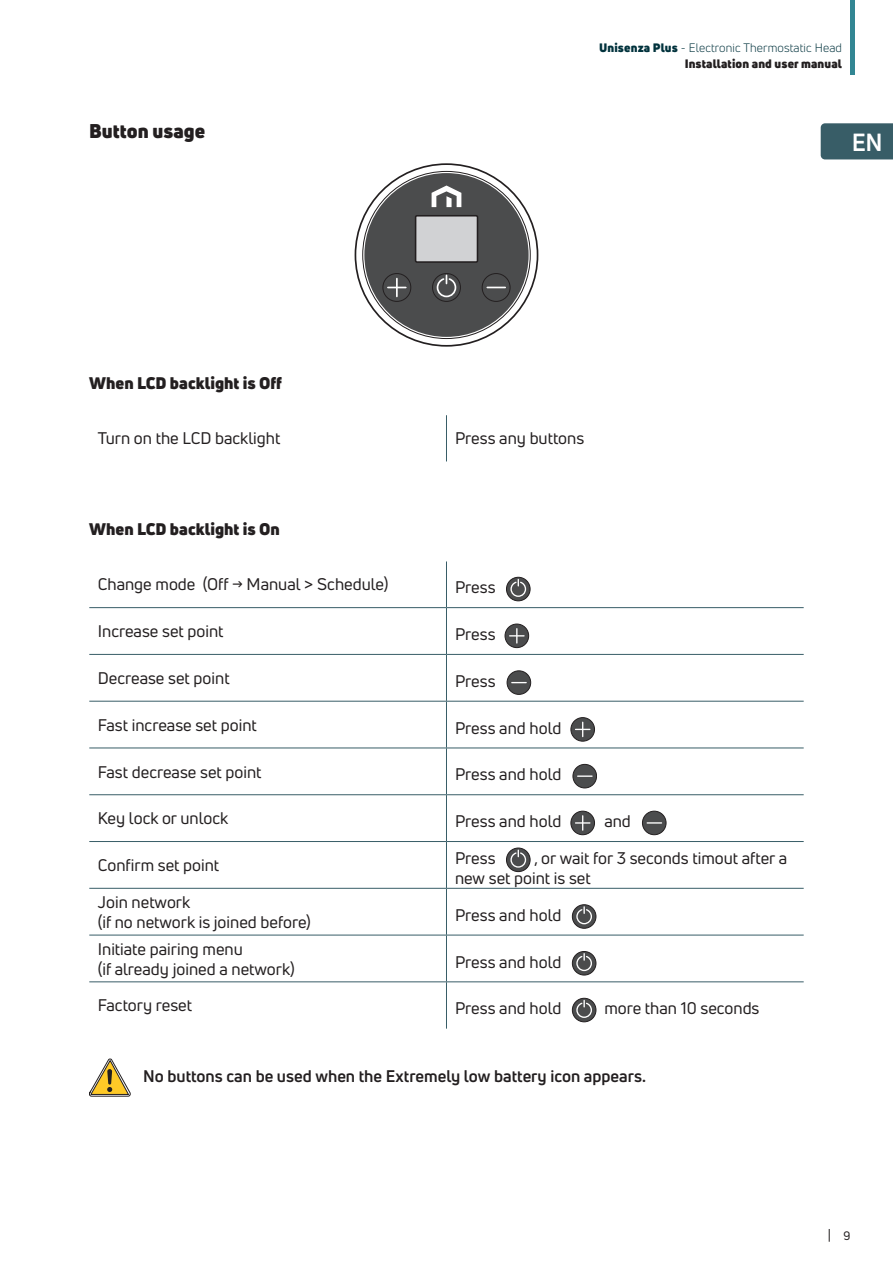
<style>
.page{position:relative;width:893px;height:1263px;background:#fff}
.page>*{position:absolute;margin:0;border:0;box-sizing:border-box;transform-origin:0 0}
.t1{font:700 24.3px "Uni Neue";color:#fff}
.Subhead_01{font:900 19.5px "Uni Neue";color:#231f20}
.Continous_text{font:16.5px/19.8px "Uni Neue";color:#231f20}
.Continous_text-2{font:700 16.5px "Uni Neue";color:#231f20}
.Subhead_02{font:900 16.5px "Uni Neue";color:#231f20}
.t2{font:12px/16.5px "Uni Neue";letter-spacing:.01em;color:#00323c;text-align:right}
.t3{font:12px "Uni Neue";color:#231f20}
.s1{font-weight:900}
.s2{font-weight:900;color:#231f20}
</style>
<div class="page">
<svg style="left:829px;top:1229px;width:1px;height:13px"></svg>
<div style="left:850px;top:0;width:5px;height:74px;background:#328693"></div>
<div style="left:821px;top:123px;width:72px;height:36px;background:#385d67"></div>
<div style="left:364px;top:173px;width:165px;height:164px;background:#4b4c4d;border-radius:50%"></div>
<div style="left:432px;top:273px;width:29px;height:29px;border:1px solid #231f20;border-radius:50%"></div>
<div style="left:482px;top:273px;width:28px;height:29px;border:1px solid #231f20;border-radius:50%"></div>
<div style="left:383px;top:273px;width:28px;height:29px;border:1px solid #231f20;border-radius:50%"></div>
<svg style="left:432px;top:185px;width:29px;height:22px"></svg>
<svg style="left:436px;top:275px;width:21px;height:23px"></svg>
<svg style="left:388px;top:279px;width:18px;height:17px"></svg>
<svg style="left:487px;top:287px;width:18px;height:1px"></svg>
<svg style="left:415px;top:215px;width:64px;height:48px;background:#bcbcbe"></svg>
<hr style="left:446px;top:415px;width:1px;height:46px;background:#385d67">
<hr style="left:446px;top:561px;width:1px;height:46px;background:#385d67">
<hr style="left:89px;top:607px;width:357px;height:1px;background:#385d67">
<hr style="left:446px;top:607px;width:358px;height:1px;background:#385d67">
<hr style="left:446px;top:608px;width:1px;height:46px;background:#385d67">
<hr style="left:89px;top:654px;width:357px;height:1px;background:#385d67">
<hr style="left:446px;top:654px;width:358px;height:1px;background:#385d67">
<hr style="left:446px;top:655px;width:1px;height:46px;background:#385d67">
<hr style="left:89px;top:701px;width:357px;height:1px;background:#385d67">
<hr style="left:446px;top:701px;width:358px;height:1px;background:#385d67">
<hr style="left:446px;top:701px;width:1px;height:47px;background:#385d67">
<hr style="left:89px;top:748px;width:357px;height:1px;background:#385d67">
<hr style="left:446px;top:748px;width:358px;height:1px;background:#385d67">
<hr style="left:446px;top:748px;width:1px;height:46px;background:#385d67">
<hr style="left:89px;top:794px;width:357px;height:1px;background:#385d67">
<hr style="left:446px;top:794px;width:358px;height:1px;background:#385d67">
<hr style="left:446px;top:795px;width:1px;height:46px;background:#385d67">
<hr style="left:89px;top:841px;width:357px;height:1px;background:#385d67">
<hr style="left:446px;top:841px;width:358px;height:1px;background:#385d67">
<hr style="left:446px;top:842px;width:1px;height:46px;background:#385d67">
<hr style="left:89px;top:888px;width:357px;height:1px;background:#385d67">
<hr style="left:446px;top:888px;width:358px;height:1px;background:#385d67">
<hr style="left:446px;top:889px;width:1px;height:46px;background:#385d67">
<hr style="left:89px;top:935px;width:357px;height:1px;background:#385d67">
<hr style="left:446px;top:935px;width:358px;height:1px;background:#385d67">
<hr style="left:446px;top:935px;width:1px;height:46px;background:#385d67">
<hr style="left:89px;top:981px;width:357px;height:1px;background:#385d67">
<hr style="left:446px;top:981px;width:358px;height:1px;background:#385d67">
<hr style="left:446px;top:982px;width:1px;height:47px;background:#385d67">
<svg style="left:506px;top:577px;width:24px;height:24px"></svg>
<div style="left:506px;top:577px;width:24px;height:24px;border:1px solid #231f20;border-radius:50%"></div>
<svg style="left:510px;top:579px;width:17px;height:19px"></svg>
<div style="left:505px;top:624px;width:24px;height:24px;background:#4b4c4d;border-radius:50%"></div>
<div style="left:505px;top:624px;width:24px;height:24px;border:1px solid #231f20;border-radius:50%"></div>
<svg style="left:510px;top:629px;width:14px;height:14px"></svg>
<div style="left:507px;top:671px;width:24px;height:23px;background:#4b4c4d;border-radius:50%"></div>
<div style="left:507px;top:670px;width:24px;height:25px;border:1px solid #231f20;border-radius:50%"></div>
<svg style="left:512px;top:682px;width:14px;height:1px"></svg>
<div style="left:571px;top:718px;width:23px;height:23px;background:#4b4c4d;border-radius:50%"></div>
<div style="left:571px;top:717px;width:24px;height:24px;border:1px solid #231f20;border-radius:50%"></div>
<svg style="left:575px;top:722px;width:15px;height:14px"></svg>
<div style="left:573px;top:764px;width:24px;height:24px;background:#4b4c4d;border-radius:50%"></div>
<div style="left:573px;top:764px;width:24px;height:24px;border:1px solid #231f20;border-radius:50%"></div>
<svg style="left:578px;top:775px;width:14px;height:2px"></svg>
<svg style="left:571px;top:811px;width:23px;height:24px"></svg>
<div style="left:571px;top:811px;width:24px;height:24px;border:1px solid #231f20;border-radius:50%"></div>
<svg style="left:575px;top:816px;width:15px;height:14px"></svg>
<div style="left:642px;top:811px;width:24px;height:24px;background:#4b4c4d;border-radius:50%"></div>
<div style="left:642px;top:811px;width:24px;height:24px;border:1px solid #231f20;border-radius:50%"></div>
<svg style="left:647px;top:822px;width:14px;height:2px"></svg>
<svg style="left:506px;top:848px;width:24px;height:23px"></svg>
<div style="left:506px;top:848px;width:24px;height:24px;border:1px solid #231f20;border-radius:50%"></div>
<svg style="left:510px;top:850px;width:17px;height:18px"></svg>
<svg style="left:572px;top:905px;width:24px;height:23px"></svg>
<div style="left:572px;top:904px;width:24px;height:24px;border:1px solid #231f20;border-radius:50%"></div>
<svg style="left:576px;top:907px;width:17px;height:18px"></svg>
<svg style="left:572px;top:951px;width:24px;height:24px"></svg>
<div style="left:572px;top:951px;width:24px;height:24px;border:1px solid #231f20;border-radius:50%"></div>
<svg style="left:576px;top:954px;width:17px;height:18px"></svg>
<svg style="left:572px;top:998px;width:24px;height:24px"></svg>
<div style="left:572px;top:998px;width:24px;height:24px;border:1px solid #231f20;border-radius:50%"></div>
<svg style="left:576px;top:1000px;width:17px;height:18px"></svg>
<svg style="left:89px;top:1059px;width:41px;height:37px"></svg>
<p class="Subhead_01" style="left:89px;top:117px;width:117px">Button usage</p>
<p class="t2" style="left:599px;top:39px;width:244px"><span class="s1">Unisenza Plus</span> - Electronic Thermostatic Head<br><span class="s2">Installation and user manual</span></p>
<h1 class="t1" style="left:852px;top:127px;width:32px">EN</h1>
<p class="Subhead_02" style="left:89px;top:371px;width:194px">When LCD backlight is Off</p>
<p class="Continous_text" style="left:98px;top:428px;width:184px">Turn on the LCD backlight</p>
<p class="Continous_text" style="left:455px;top:428px;width:131px">Press any buttons</p>
<p class="Subhead_02" style="left:89px;top:517px;width:192px">When LCD backlight is On</p>
<p class="Continous_text" style="left:98px;top:574px;width:292px">Change mode (Off -&gt; Manual &gt; Schedule)</p>
<p class="Continous_text" style="left:455px;top:577px;width:42px">Press</p>
<p class="Continous_text" style="left:98px;top:621px;width:127px">Increase set point</p>
<p class="Continous_text" style="left:455px;top:624px;width:42px">Press</p>
<p class="Continous_text" style="left:98px;top:668px;width:133px">Decrease set point</p>
<p class="Continous_text" style="left:455px;top:671px;width:42px">Press</p>
<p class="Continous_text" style="left:98px;top:715px;width:161px">Fast increase set point</p>
<p class="Continous_text" style="left:455px;top:718px;width:108px">Press and hold</p>
<p class="Continous_text" style="left:98px;top:761px;width:165px">Fast decrease set point</p>
<p class="Continous_text" style="left:455px;top:764px;width:108px">Press and hold</p>
<p class="Continous_text" style="left:98px;top:808px;width:132px">Key lock or unlock</p>
<p class="Continous_text" style="left:455px;top:811px;width:108px">Press and hold</p>
<p class="Continous_text" style="left:604px;top:811px;width:28px">and</p>
<p class="Continous_text" style="left:98px;top:855px;width:123px">Confirm set point</p>
<p class="Continous_text" style="left:455px;top:848px;width:334px;text-indent:79px">, or wait for 3 seconds timout after a new set point is set</p>
<p class="Continous_text" style="left:455px;top:848px;width:42px">Press</p>
<p class="Continous_text" style="left:98px;top:892px;width:94px">Join network</p>
<p class="Continous_text" style="left:98px;top:912px;width:215px">(if no network is joined before)</p>
<p class="Continous_text" style="left:455px;top:905px;width:108px">Press and hold</p>
<p class="Continous_text" style="left:98px;top:939px;width:147px">Initiate pairing menu</p>
<p class="Continous_text" style="left:98px;top:958px;width:199px">(if already joined a network)</p>
<p class="Continous_text" style="left:455px;top:951px;width:108px">Press and hold</p>
<p class="Continous_text" style="left:98px;top:995px;width:96px">Factory reset</p>
<p class="Continous_text" style="left:455px;top:998px;width:108px">Press and hold</p>
<p class="Continous_text" style="left:604px;top:998px;width:157px">more than 10 seconds</p>
<p class="Continous_text-2" style="left:143px;top:1066px;width:504px">No buttons can be used when the Extremely low battery icon appears.</p>
<p class="t3" style="left:843px;top:1228px;width:8px">9</p>
</div>
